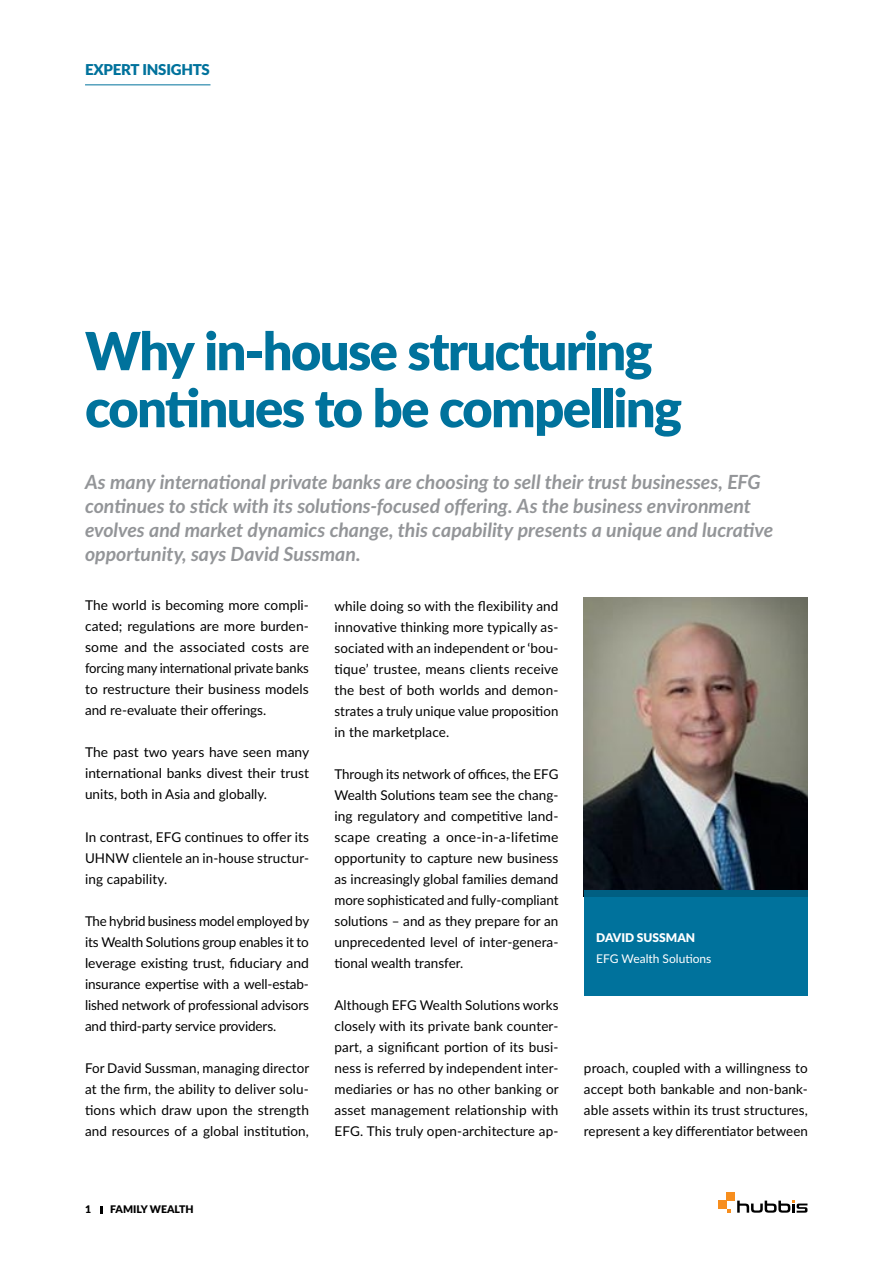
<style>
.page{position:relative;width:893px;height:1263px;background:#fff}
.page>*{position:absolute;margin:0;border:0;box-sizing:border-box;transform-origin:0 0}
.t1{font:900 52.5px/57px "Lato";letter-spacing:-.03em;color:#00729c}
.t2{font:italic 700 19.5px/24px "Lato";color:#939598}
.t3{font:900 15px "Lato";letter-spacing:-.015em;color:#00729c}
.t4{font:13.5px/21px "Lato";letter-spacing:.005em;color:#000;text-align:justify}
.t5{font:12px "Lato";color:#fff}
.t6{font:900 12px "Lato";color:#fff}
.t7{font:900 10.5px "Lato";color:#000}
</style>
<div class="page">
<hr style="left:85px;top:84px;width:125px;height:1px;background:#00729c">
<svg style="left:101px;top:1206px;width:2px;height:7px"></svg>
<div style="left:584px;top:890px;width:224px;height:106px;background:#00729c"></div>
<img style="left:584px;top:597px;width:224px;height:293px">
<div style="left:584px;top:890px;width:224px;height:7px;background:#005f82"></div>
<svg style="left:737px;top:1200px;width:70px;height:13px"></svg>
<div style="left:727px;top:1192px;width:8px;height:8px;background:#f78e1e"></div>
<div style="left:718px;top:1200px;width:9px;height:9px;background:#f78e1e"></div>
<p class="t3" style="left:85px;top:58px;width:126px">EXPERT INSIGHTS</p>
<h1 class="t1" style="left:85px;top:320px;width:598px">Why in-house structuring continues to be compelling</h1>
<p class="t2" style="left:85px;top:469px;width:690px">As many international private banks are choosing to sell their trust businesses, EFG continues to stick with its solutions-focused offering. As the business environment evolves and market dynamics change, this capability presents a unique and lucrative opportunity, says David Sussman.</p>
<p class="t4" style="left:85px;top:594px;width:225px">The world is becoming more compli&shy;cated; regulations are more burden&shy;some and the associated costs are forcing many international private banks to restructure their business models and re-evaluate their offerings.</p>
<p class="t4" style="left:85px;top:741px;width:226px">The past two years have seen many international banks divest their trust units, both in Asia and globally.</p>
<p class="t4" style="left:85px;top:825px;width:225px">In contrast, EFG continues to offer its UHNW clientele an in-house structur&shy;ing capability.</p>
<p class="t4" style="left:85px;top:909px;width:226px">The hybrid business model employed by its Wealth Solutions group enables it to leverage existing trust, fiduciary and insurance expertise with a well-estab&shy;lished network of professional advisors and third-party service providers.</p>
<p class="t4" style="left:85px;top:1056px;width:226px">For David Sussman, managing director at the firm, the ability to deliver solu&shy;tions which draw upon the strength and resources of a global institution,</p>
<p class="t4" style="left:334px;top:595px;width:225px">while doing so with the flexibility and innovative thinking more typically as&shy;sociated with an independent or ‘bou&shy;tique’ trustee, means clients receive the best of both worlds and demon&shy;strates a truly unique value proposition in the marketplace.</p>
<p class="t4" style="left:334px;top:763px;width:225px">Through its network of offices, the EFG Wealth Solutions team see the chang&shy;ing regulatory and competitive land&shy;scape creating a once-in-a-lifetime opportunity to capture new business as increasingly global families demand more sophisticated and fully-compliant solutions – and as they prepare for an unprecedented level of inter-genera&shy;tional wealth transfer.</p>
<p class="t4" style="left:334px;top:994px;width:226px">Although EFG Wealth Solutions works closely with its private bank counter&shy;part, a significant portion of its busi&shy;ness is referred by independent inter&shy;mediaries or has no other banking or asset management relationship with EFG. This truly open-architecture ap-</p>
<p class="t6" style="left:596px;top:928px;width:101px">DAVID SUSSMAN</p>
<p class="t5" style="left:596px;top:950px;width:117px">EFG Wealth Solutions</p>
<p class="t4" style="left:584px;top:1057px;width:225px">proach, coupled with a willingness to accept both bankable and non-bank&shy;able assets within its trust structures, represent a key differentiator between</p>
<p class="t7" style="left:85px;top:1201px;width:8px">1</p>
<p class="t7" style="left:110px;top:1201px;width:85px">FAMILY WEALTH</p>
</div>
